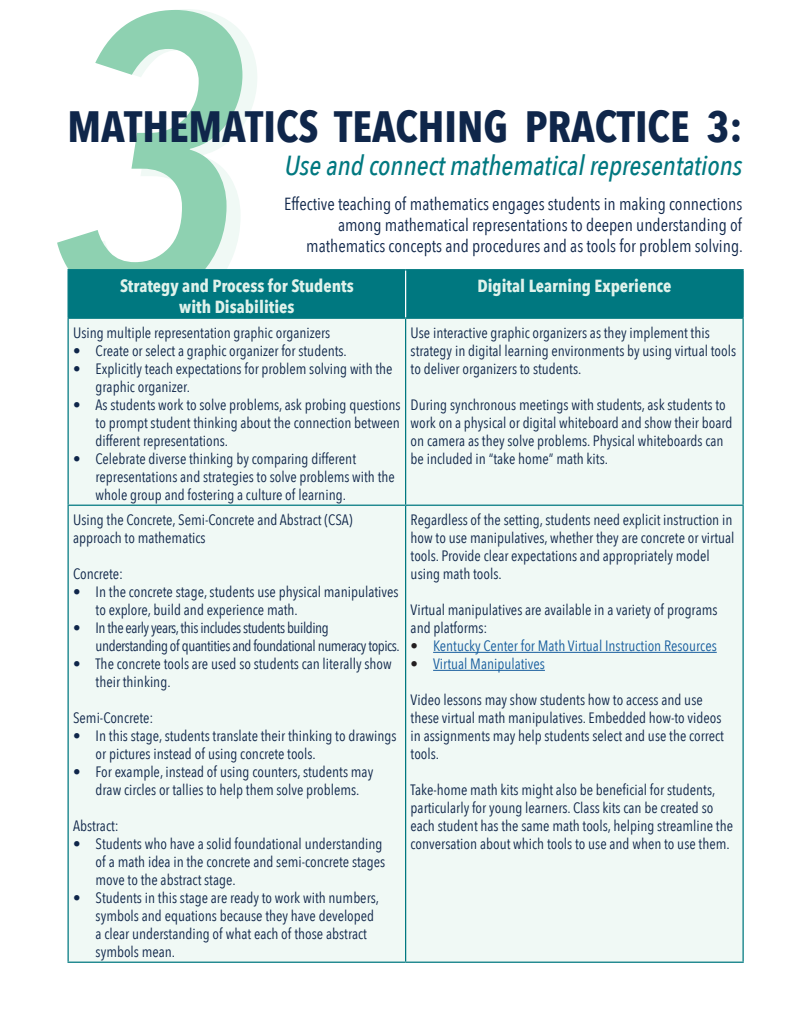
<style>
.page{position:relative;width:810px;height:1035px;background:#fff}
.page>*{position:absolute;margin:0;border:0;box-sizing:border-box;transform-origin:0 0}
.t1{font:700 43.75px "Avenir Next Condensed";color:#0f264a}
.t2{font:italic 500 27.5px "Avenir Next Condensed";color:#007880}
.t3{font:17.5px/21px "Avenir Next Condensed";color:#0f264a;text-align:right}
.t4{font:700 17.5px/21px "Avenir Next Condensed";color:#e0f2eb;text-align:center}
.t5{font:15px/18px "Avenir Next Condensed";color:#0f264a}
.t6{font:15px/18px "Avenir Next Condensed";letter-spacing:-.03em;color:#0f264a}
.t7{font:15px "Avenir Next Condensed";color:#175d9e}
.s1{color:#231f20}
</style>
<div class="page">
<svg style="left:67px;top:9px;width:190px;height:307px"></svg>
<svg style="left:57px;top:10px;width:185px;height:292px"></svg>
<div style="left:69px;top:270px;width:673px;height:48px;background:#007880"></div>
<div style="left:69px;top:319px;width:673px;height:643px;background:#f0f9f5"></div>
<hr style="left:405px;top:270px;width:1px;height:48px;background:#fff">
<hr style="left:68px;top:270px;width:1px;height:48px;background:#007880">
<hr style="left:68px;top:269px;width:338px;height:1px;background:#007880">
<hr style="left:68px;top:318px;width:338px;height:1px;background:#007880">
<hr style="left:406px;top:269px;width:338px;height:1px;background:#007880">
<hr style="left:742px;top:270px;width:2px;height:48px;background:#007880">
<hr style="left:406px;top:318px;width:338px;height:1px;background:#007880">
<hr style="left:68px;top:319px;width:1px;height:186px;background:#007880">
<hr style="left:68px;top:506px;width:1px;height:456px;background:#007880">
<hr style="left:405px;top:319px;width:1px;height:186px;background:#007880">
<hr style="left:742px;top:319px;width:2px;height:186px;background:#007880">
<hr style="left:405px;top:506px;width:1px;height:456px;background:#007880">
<hr style="left:742px;top:506px;width:2px;height:456px;background:#007880">
<hr style="left:68px;top:505px;width:338px;height:1px;background:#007880">
<hr style="left:406px;top:505px;width:338px;height:1px;background:#007880">
<hr style="left:68px;top:962px;width:338px;height:1px;background:#007880">
<hr style="left:406px;top:962px;width:338px;height:1px;background:#007880">
<hr style="left:433px;top:652px;width:284px;height:1px;background:#175d9e">
<hr style="left:433px;top:670px;width:112px;height:1px;background:#175d9e">
<h1 class="t1" style="left:68px;top:100px;width:676px">MATHEMATICS TEACHING PRACTICE 3:</h1>
<h2 class="t2" style="left:285px;top:149px;width:459px">Use and connect mathematical representations</h2>
<p class="t3" style="left:284px;top:192px;width:460px">Effective teaching of mathematics engages students in making connections among mathematical representations to deepen understanding of mathematics concepts and procedures and as tools for problem solving.</p>
<p class="t4" style="left:120px;top:275px;width:235px">Strategy and Process for Students with Disabilities</p>
<p class="t4" style="left:477px;top:275px;width:196px">Digital Learning Experience</p>
<p class="t5" style="left:73px;top:323px;width:259px">Using multiple representation graphic organizers</p>
<p class="t5" style="left:73px;top:341px;width:275px">• Create or select a graphic organizer for students.</p>
<p class="t5" style="left:96px;top:359px;width:298px;text-indent:-22px">• Explicitly teach expectations for problem solving with the graphic organizer.</p>
<p class="t5" style="left:96px;top:395px;width:307px;text-align:justify;text-indent:-22px">• As students work to solve problems, ask probing questions to prompt student thinking about the connection between different representations.</p>
<p class="t5" style="left:96px;top:449px;width:301px;text-indent:-22px">• Celebrate diverse thinking by comparing different representations and strategies to solve problems with the whole group and fostering a culture of learning.</p>
<p class="t5" style="left:411px;top:323px;width:327px">Use interactive graphic organizers as they implement this strategy in digital learning environments by using virtual tools to deliver organizers to students.</p>
<p class="t5" style="left:411px;top:395px;width:323px">During synchronous meetings with students, ask students to work on a physical or digital whiteboard and show their board on camera as they solve problems. Physical whiteboards can be included in “take home” math kits.</p>
<p class="t5" style="left:73px;top:510px;width:281px">Using the Concrete, Semi-Concrete and Abstract (CSA) approach to mathematics</p>
<p class="t5" style="left:73px;top:564px;width:52px">Concrete:</p>
<p class="t5" style="left:96px;top:582px;width:304px;text-indent:-22px">• In the concrete stage, students use physical manipulatives to explore, build and experience math.</p>
<p class="t6" style="left:96px;top:618px;width:306px;text-indent:-22px">• In the early years, this includes students building understanding of quantities and foundational numeracy topics.</p>
<p class="t5" style="left:96px;top:654px;width:298px;text-indent:-22px">• The concrete tools are used so students can literally show their thinking.</p>
<p class="t5" style="left:73px;top:708px;width:82px">Semi-Concrete:</p>
<p class="t5" style="left:96px;top:726px;width:302px;text-indent:-22px">• In this stage, students translate their thinking to drawings or pictures instead of using concrete tools.</p>
<p class="t5" style="left:73px;top:762px;width:302px;text-align:center">• For example, instead of using counters, students may draw circles or tallies to help them solve problems.</p>
<p class="t5" style="left:73px;top:816px;width:47px">Abstract:</p>
<p class="t5" style="left:96px;top:834px;width:291px;text-indent:-22px">• Students who have a solid foundational understanding of a math idea in the concrete and semi-concrete stages move to the abstract stage.</p>
<p class="t5" style="left:96px;top:888px;width:285px;text-indent:-22px">• Students in this stage are ready to work with numbers, symbols and equations because they have developed a clear understanding of what each of those abstract symbols mean.</p>
<p class="t5" style="left:411px;top:510px;width:325px">Regardless of the setting, students need explicit instruction in how to use manipulatives, whether they are concrete or virtual tools. Provide clear expectations and appropriately model using math tools.</p>
<p class="t5" style="left:411px;top:600px;width:308px">Virtual manipulatives are available in a variety of programs and platforms:</p>
<p class="t7" style="left:411px;top:633px;width:308px"><span class="s1">•</span> Kentucky Center for Math Virtual Instruction Resources</p>
<p class="t7" style="left:411px;top:651px;width:136px"><span class="s1">•</span> Virtual Manipulatives</p>
<p class="t5" style="left:411px;top:690px;width:315px">Video lessons may show students how to access and use these virtual math manipulatives. Embedded how-to videos in assignments may help students select and use the correct tools.</p>
<p class="t5" style="left:411px;top:780px;width:324px">Take-home math kits might also be beneficial for students, particularly for young learners. Class kits can be created so each student has the same math tools, helping streamline the conversation about which tools to use and when to use them.</p>
</div>
